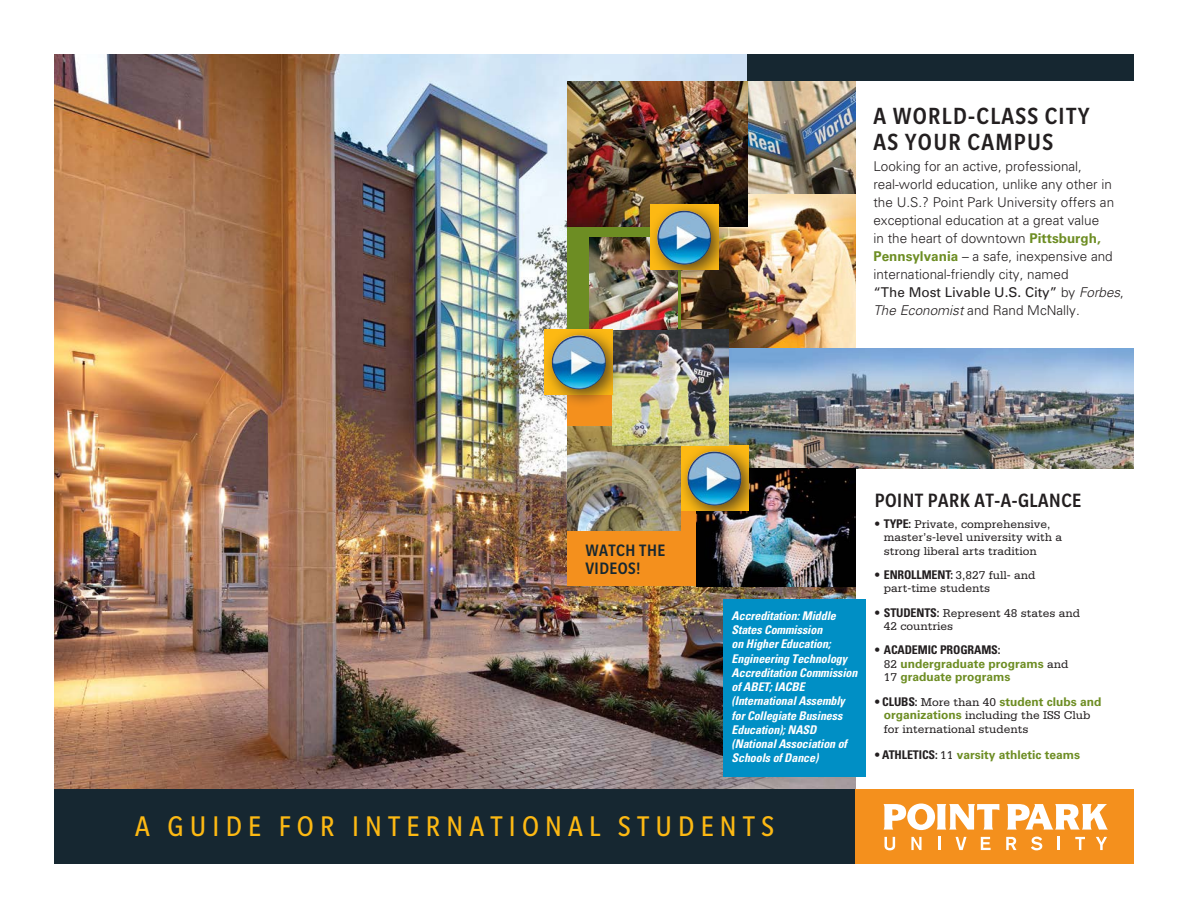
<style>
.page{position:relative;width:1188px;height:918px;background:#fff}
.page>*{position:absolute;margin:0;border:0;box-sizing:border-box;transform-origin:0 0}
.t1{font:condensed 30.9px "Slate Std";letter-spacing:.2em;color:#fdb913}
.t2{font:500 condensed 25.5px/25.5px "Slate Std";letter-spacing:.05em;color:#231f20}
.Body_Text__Univers{font:500 condensed 21px "Slate Std";letter-spacing:.025em;color:#231f20}
.t3{font:500 condensed 18px/18px "Slate Std";letter-spacing:.025em;color:#162731}
.Body_Text{font:300 13.5px/18px "Univers";color:#231f20}
.Sidebar_Text_Serifa{font:12px/13.5px "Serifa";color:#231f20}
.Body_Text__Univers-2{font:italic 700 condensed 12px/14.2px "Univers";letter-spacing:-.01em;color:#fff}
.Sidebar_Text_Serifa-2{font:700 12px/13.5px "Univers";color:#6d8d23}
.s1{font-weight:700;color:#6d8d23}
.s2{font-weight:400}
.s3{font-style:italic}
.s4{font-family:"Univers";font-weight:700;font-stretch:condensed}
.s5{font-stretch:condensed;color:#231f20}
.s6{font-family:"Serifa";font-weight:400;color:#231f20}
.s7{font-family:"Univers";font-weight:700;color:#6d8d23}
</style>
<div class="page">
<img style="left:54px;top:54px;width:801px;height:736px">
<div style="left:724px;top:599px;width:142px;height:178px;background:#008fc5"></div>
<img style="left:747px;top:81px;width:108px;height:113px">
<div style="left:567px;top:324px;width:51px;height:112px;background:#f4901d"></div>
<div style="left:567px;top:222px;width:179px;height:128px;background:#6d8d23"></div>
<div style="left:567px;top:507px;width:132px;height:79px;background:#f4901d"></div>
<img style="left:682px;top:194px;width:173px;height:155px">
<div style="left:747px;top:54px;width:387px;height:27px;background:#162731"></div>
<div style="left:54px;top:790px;width:801px;height:74px;background:#162731"></div>
<div style="left:855px;top:789px;width:279px;height:75px;background:#f4901d"></div>
<svg style="left:885px;top:837px;width:10px;height:13px"></svg>
<svg style="left:911px;top:837px;width:11px;height:13px"></svg>
<svg style="left:938px;top:837px;width:2px;height:13px"></svg>
<svg style="left:956px;top:837px;width:11px;height:13px"></svg>
<svg style="left:981px;top:837px;width:10px;height:13px"></svg>
<svg style="left:1006px;top:837px;width:11px;height:13px"></svg>
<svg style="left:1031px;top:837px;width:11px;height:13px"></svg>
<svg style="left:1058px;top:837px;width:2px;height:13px"></svg>
<svg style="left:1075px;top:837px;width:10px;height:13px"></svg>
<svg style="left:1096px;top:837px;width:11px;height:13px"></svg>
<svg style="left:883px;top:804px;width:116px;height:26px"></svg>
<svg style="left:1007px;top:804px;width:101px;height:26px"></svg>
<img style="left:728px;top:349px;width:406px;height:120px">
<img style="left:697px;top:469px;width:158px;height:118px">
<img style="left:567px;top:427px;width:113px;height:104px">
<img style="left:613px;top:329px;width:115px;height:117px">
<img style="left:590px;top:238px;width:88px;height:92px">
<img style="left:567px;top:81px;width:180px;height:146px">
<div style="left:647px;top:201px;width:84px;height:83px;background:#231f20;opacity:.75"></div>
<img style="left:657px;top:211px;width:55px;height:54px">
<div style="left:542px;top:325px;width:84px;height:84px;background:#231f20;opacity:.75"></div>
<img style="left:551px;top:335px;width:55px;height:55px">
<div style="left:677px;top:441px;width:84px;height:84px;background:#231f20;opacity:.75"></div>
<img style="left:687px;top:451px;width:55px;height:55px">
<p class="t2" style="left:873px;top:103px;width:218px">A WORLD-CLASS CITY<br>AS YOUR CAMPUS</p>
<p class="Body_Text" style="left:873px;top:158px;width:252px">Looking for an active, professional, real-world education, unlike any other in the U.S.? Point Park University offers an exceptional education at a great value<br>in the heart of downtown <span class="s1">Pittsburgh, Pennsylvania</span> – a safe, inexpensive and international-friendly city, named<br><span class="s2">“The Most Livable U.S. City”</span> by <span class="s3">Forbes</span>, <span class="s3">The Economist</span> and Rand McNally.</p>
<p class="t3" style="left:585px;top:541px;width:81px">WATCH THE<br>VIDEOS!</p>
<p class="Body_Text__Univers-2" style="left:732px;top:608px;width:127px">Accreditation: Middle<br>States Commission<br>on Higher Education;<br>Engineering Technology<br>Accreditation Commission of ABET; IACBE (International Assembly for Collegiate Business<br>Education); NASD (National Association of<br>Schools of Dance)</p>
<p class="Body_Text__Univers" style="left:875px;top:490px;width:208px">POINT PARK AT-A-GLANCE</p>
<p class="Sidebar_Text_Serifa" style="left:884px;top:517px;width:180px;text-indent:-9px"><span class="s4">• TYPE:</span> Private, comprehensive, master’s-level university with a strong liberal arts tradition</p>
<p class="Sidebar_Text_Serifa" style="left:884px;top:568px;width:153px;text-indent:-9px"><span class="s4">• ENROLLMENT:</span> 3,827 full- and part-time students</p>
<p class="Sidebar_Text_Serifa" style="left:884px;top:606px;width:198px;text-indent:-9px"><span class="s4">• STUDENTS:</span> Represent 48 states and<br>42 countries</p>
<p class="Sidebar_Text_Serifa-2" style="left:884px;top:644px;width:186px;text-indent:-9px"><span class="s5">• ACADEMIC PROGRAMS:<br></span><span class="s6">82</span> undergraduate programs <span class="s6">and<br>17</span> graduate programs</p>
<p class="Sidebar_Text_Serifa" style="left:884px;top:695px;width:219px;text-indent:-9px"><span class="s4">• CLUBS:</span> More than 40 <span class="s7">student clubs and organizations</span> including the ISS Club for international students</p>
<p class="Sidebar_Text_Serifa-2" style="left:875px;top:748px;width:207px"><span class="s5">• ATHLETICS:</span> <span class="s6">11</span> varsity athletic teams</p>
<p class="t1" style="left:135px;top:811px;width:640px">A GUIDE FOR INTERNATIONAL STUDENTS</p>
</div>
